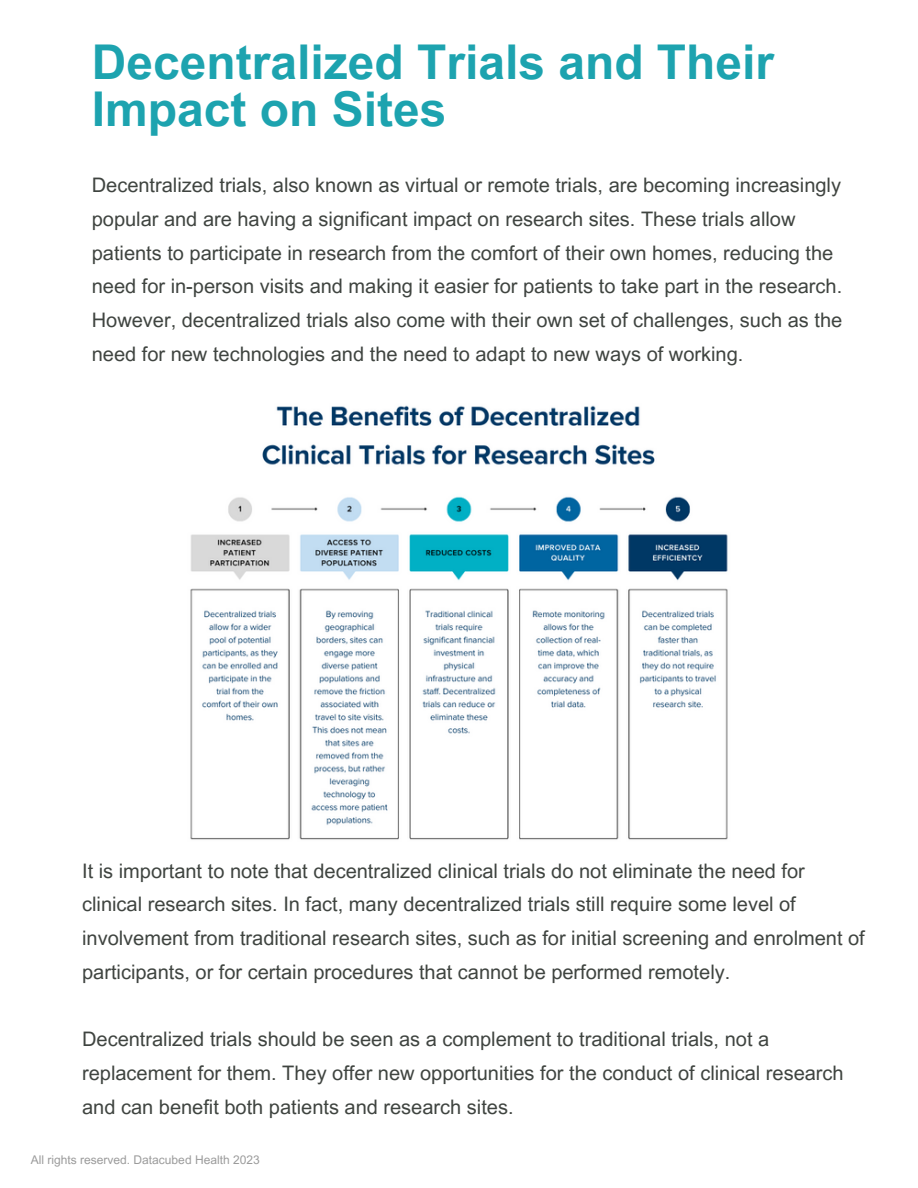
<style>
.page{position:relative;width:918px;height:1188px;background:#fff}
.page>*{position:absolute;margin:0;border:0;box-sizing:border-box;transform-origin:0 0}
.t1{font:700 48px/46.2px "Arial MT Pro";color:#1da3af}
.t2{font:19.95px/33.8px "Arial MT Pro";color:#3f4440}
.t3{font:12px "Arial MT Pro";color:#9b9b9b}
</style>
<div class="page">
<img style="left:190px;top:405px;width:538px;height:435px">
<h1 class="t1" style="left:92px;top:45px;width:684px">Decentralized Trials and Their<br>Impact on Sites</h1>
<p class="t2" style="left:92px;top:171px;width:752px">Decentralized trials, also known as virtual or remote trials, are becoming increasingly popular and are having a significant impact on research sites. These trials allow patients to participate in research from the comfort of their own homes, reducing the need for in-person visits and making it easier for patients to take part in the research.<br>However, decentralized trials also come with their own set of challenges, such as the need for new technologies and the need to adapt to new ways of working.</p>
<p class="t2" style="left:82px;top:856px;width:784px">It is important to note that decentralized clinical trials do not eliminate the need for clinical research sites. In fact, many decentralized trials still require some level of involvement from traditional research sites, such as for initial screening and enrolment of participants, or for certain procedures that cannot be performed remotely.</p>
<p class="t2" style="left:82px;top:1025px;width:763px">Decentralized trials should be seen as a complement to traditional trials, not a replacement for them. They offer new opportunities for the conduct of clinical research and can benefit both patients and research sites.</p>
<p class="t3" style="left:31px;top:1155px;width:230px">All rights reserved. Datacubed Health 2023</p>
</div>
